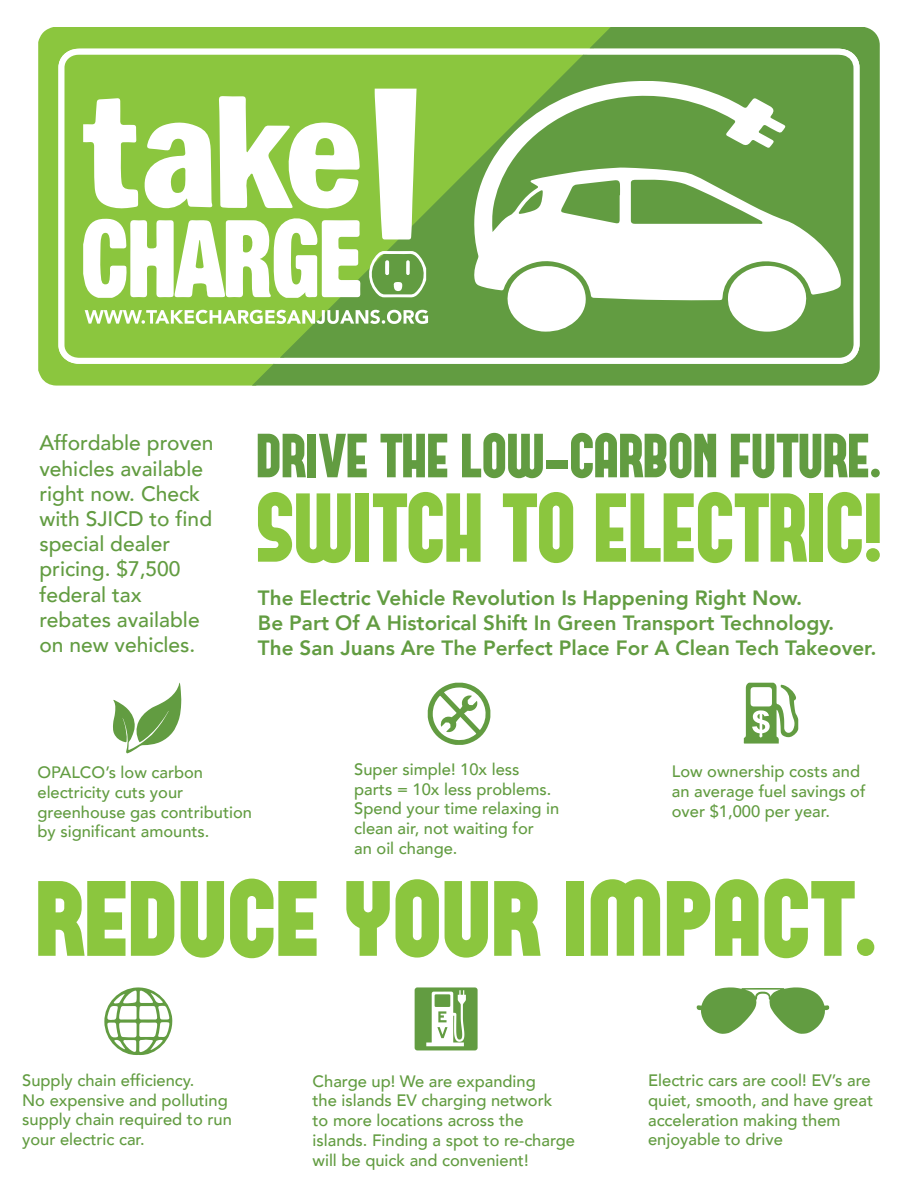
<style>
.page{position:relative;width:918px;height:1188px;background:#fff}
.page>*{position:absolute;margin:0;border:0;box-sizing:border-box;transform-origin:0 0}
.t1{font:500 21px/25.2px "Avenir";color:#629c41}
.t2{font:800 20.7px/24.8px "Avenir";color:#629c41}
.t3{font:500 16.5px/19.8px "Avenir";color:#629c41}
</style>
<div class="page">
<div style="left:38px;top:27px;width:214px;height:359px;background:#8bc63e"></div>
<svg style="left:58px;top:49px;width:194px;height:315px"></svg>
<div style="left:64px;top:55px;width:188px;height:303px;background:#8bc63e"></div>
<svg style="left:252px;top:27px;width:628px;height:359px;fill:#629c41"></svg>
<svg style="left:274px;top:49px;width:586px;height:315px"></svg>
<svg style="left:280px;top:55px;width:574px;height:303px;fill:#629c41"></svg>
<svg style="left:258px;top:434px;width:48px;height:43px"></svg>
<div style="left:307px;top:434px;width:9px;height:43px;background:#629c41"></div>
<svg style="left:319px;top:434px;width:48px;height:43px"></svg>
<svg style="left:381px;top:434px;width:66px;height:43px"></svg>
<svg style="left:462px;top:433px;width:81px;height:45px"></svg>
<div style="left:546px;top:460px;width:22px;height:9px;background:#629c41"></div>
<svg style="left:571px;top:433px;width:145px;height:45px"></svg>
<svg style="left:731px;top:434px;width:149px;height:44px"></svg>
<svg style="left:258px;top:492px;width:93px;height:71px"></svg>
<div style="left:355px;top:493px;width:14px;height:69px;background:#8bc63e"></div>
<svg style="left:373px;top:492px;width:108px;height:71px"></svg>
<svg style="left:503px;top:492px;width:70px;height:71px"></svg>
<svg style="left:596px;top:492px;width:211px;height:71px"></svg>
<div style="left:809px;top:493px;width:14px;height:69px;background:#8bc63e"></div>
<svg style="left:828px;top:492px;width:52px;height:71px"></svg>
<svg style="left:38px;top:881px;width:87px;height:75px"></svg>
<svg style="left:131px;top:881px;width:43px;height:75px"></svg>
<svg style="left:181px;top:881px;width:43px;height:77px"></svg>
<svg style="left:230px;top:879px;width:87px;height:79px"></svg>
<svg style="left:346px;top:881px;width:44px;height:75px"></svg>
<svg style="left:396px;top:879px;width:43px;height:79px"></svg>
<svg style="left:445px;top:881px;width:43px;height:77px"></svg>
<svg style="left:494px;top:881px;width:47px;height:75px"></svg>
<div style="left:567px;top:881px;width:17px;height:75px;background:#8bc63e"></div>
<svg style="left:591px;top:879px;width:69px;height:77px"></svg>
<svg style="left:667px;top:879px;width:207px;height:79px"></svg>
<svg style="left:104px;top:987px;width:69px;height:68px"></svg>
<svg style="left:415px;top:987px;width:63px;height:63px"></svg>
<svg style="left:696px;top:987px;width:133px;height:47px"></svg>
<svg style="left:474px;top:81px;width:367px;height:219px;fill:#629c41"></svg>
<svg style="left:728px;top:264px;width:81px;height:68px"></svg>
<svg style="left:505px;top:265px;width:81px;height:67px"></svg>
<svg style="left:375px;top:89px;width:42px;height:151px"></svg>
<svg style="left:83px;top:96px;width:277px;height:202px"></svg>
<svg style="left:366px;top:251px;width:61px;height:46px"></svg>
<svg style="left:85px;top:310px;width:343px;height:14px"></svg>
<svg style="left:113px;top:683px;width:68px;height:71px"></svg>
<svg style="left:744px;top:683px;width:54px;height:61px"></svg>
<svg style="left:428px;top:683px;width:62px;height:62px"></svg>
<p class="t1" style="left:39px;top:429px;width:175px">Affordable proven vehicles available right now. Check with SJICD to find special dealer pricing. $7,500 federal tax rebates available on new vehicles.</p>
<p class="t2" style="left:258px;top:585px;width:620px">The Electric Vehicle Revolution Is Happening Right Now.<br>Be Part Of A Historical Shift In Green Transport Technology.<br>The San Juans Are The Perfect Place For A Clean Tech Takeover.</p>
<p class="t3" style="left:354px;top:758px;width:207px">Super simple! 10x less parts = 10x less problems.<br>Spend your time relaxing in clean air, not waiting for<br>an oil change.</p>
<p class="t3" style="left:38px;top:761px;width:216px">OPALCO’s low carbon electricity cuts your greenhouse gas contribution by significant amounts.</p>
<p class="t3" style="left:672px;top:761px;width:195px">Low ownership costs and an average fuel savings of over $1,000 per year.</p>
<p class="t3" style="left:22px;top:1069px;width:211px">Supply chain efficiency.<br>No expensive and polluting supply chain required to run your electric car.</p>
<p class="t3" style="left:313px;top:1070px;width:264px">Charge up! We are expanding<br>the islands EV charging network<br>to more locations across the islands. Finding a spot to re-charge will be quick and convenient!</p>
<p class="t3" style="left:648px;top:1070px;width:226px">Electric cars are cool! EV’s are quiet, smooth, and have great acceleration making them enjoyable to drive</p>
</div>
